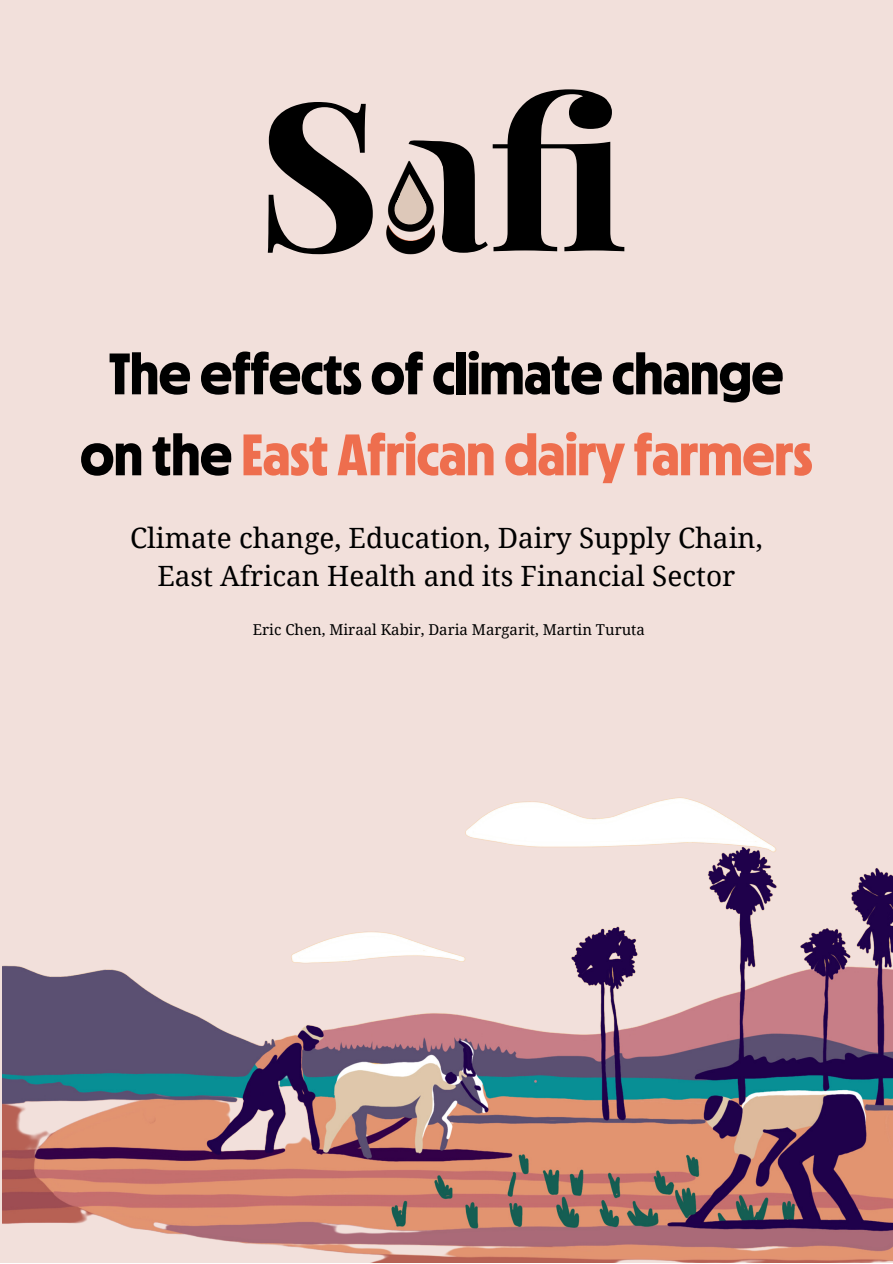
<style>
.page{position:relative;width:893px;height:1264px;background:#fff}
.page>*{position:absolute;margin:0;border:0;box-sizing:border-box;transform-origin:0 0}
.t1{font:700 58.5px/81px "MD Nichrome Test";color:#000;text-align:center}
.t2{font:27.9px/38.4px "Droid Serif";color:#000;text-align:center}
.t3{font:15px "Droid Serif";color:#000}
.s1{color:#ee6e4e}
</style>
<div class="page">
<div style="left:0;top:0;width:892px;height:1262px;background:#f2e0db"></div>
<img style="left:3px;top:797px;width:889px;height:465px">
<svg style="left:268px;top:89px;width:356px;height:165px"></svg>
<svg style="left:380px;top:142px;width:64px;height:113px"></svg>
<h1 class="t1" style="left:80px;top:333px;width:733px">The effects of climate change on the <span class="s1">East African dairy farmers</span></h1>
<p class="t2" style="left:130px;top:519px;width:634px">Climate change, Education, Dairy Supply Chain,<br>East African Health and its Financial Sector</p>
<p class="t3" style="left:253px;top:620px;width:393px">Eric Chen, Miraal Kabir, Daria Margarit, Martin Turuta</p>
</div>
